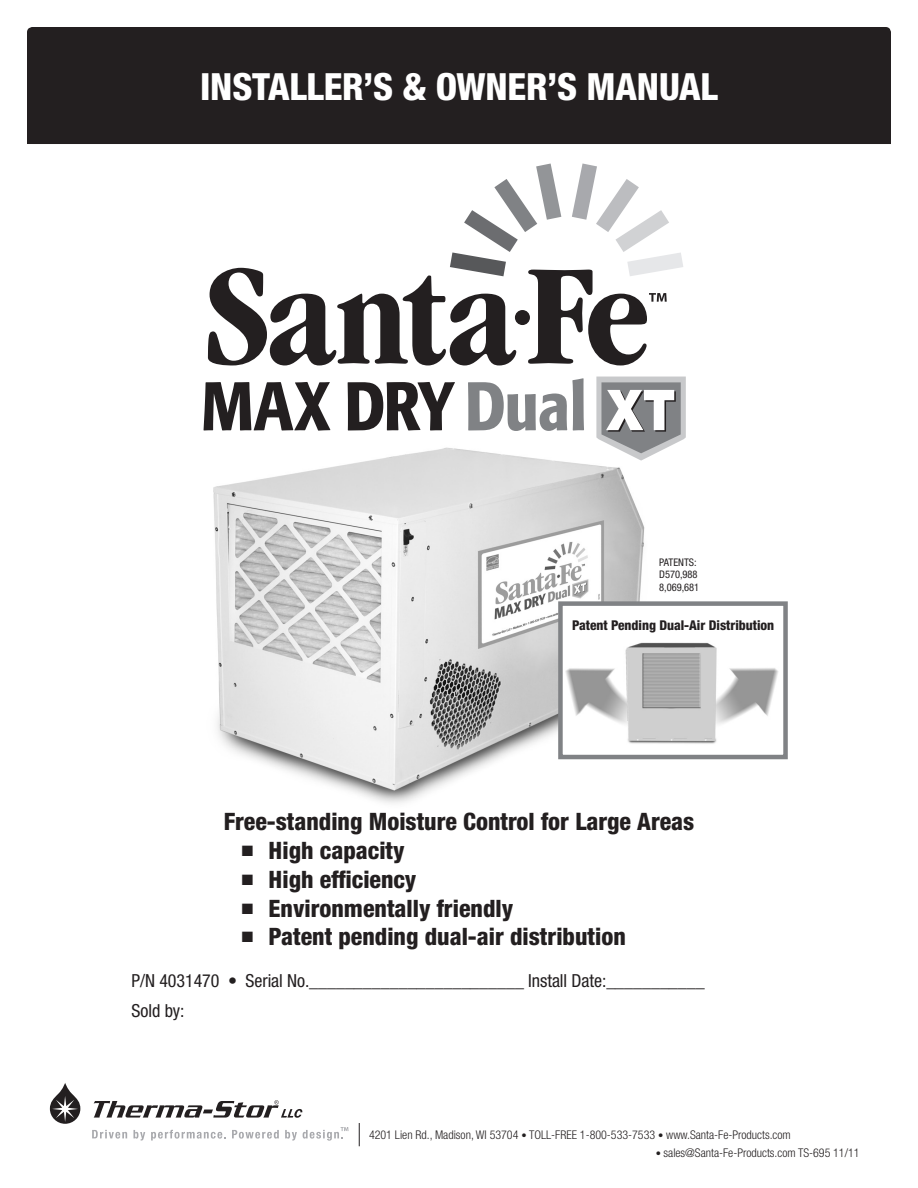
<style>
.page{position:relative;width:918px;height:1188px;background:#fff}
.page>*{position:absolute;margin:0;border:0;box-sizing:border-box;transform-origin:0 0}
.t1{font:800 condensed 37.5px "Helvetica Neue";letter-spacing:-.005em;color:#fff}
.t2{font:800 condensed 24px "Helvetica Neue";color:#231f20}
.subheads{font:condensed 18px "Helvetica Neue";letter-spacing:-.005em;color:#231f20}
.body{font:800 condensed 13.5px "Helvetica Neue";letter-spacing:-.005em;color:#231f20}
.body-2{font:300 condensed 12px "Helvetica Neue";color:#231f20}
.body-3{font:condensed 10.5px/12.6px "Helvetica Neue";letter-spacing:-.005em;color:#231f20}
.s1{font-size:10.5px}
</style>
<div class="page">
<svg style="left:94px;top:1100px;width:208px;height:18px"></svg>
<svg style="left:92px;top:1130px;width:35px;height:9px"></svg>
<svg style="left:133px;top:1130px;width:12px;height:11px"></svg>
<svg style="left:151px;top:1130px;width:75px;height:11px"></svg>
<svg style="left:232px;top:1130px;width:47px;height:9px"></svg>
<svg style="left:285px;top:1130px;width:12px;height:11px"></svg>
<svg style="left:303px;top:1127px;width:45px;height:14px"></svg>
<svg style="left:50px;top:1083px;width:30px;height:41px"></svg>
<svg style="left:359px;top:1123px;width:1px;height:23px"></svg>
<div style="left:27px;top:27px;width:864px;height:117px;background:#231f20"></div>
<img style="left:213px;top:447px;width:479px;height:356px">
<svg style="left:204px;top:382px;width:126px;height:49px"></svg>
<svg style="left:348px;top:382px;width:107px;height:48px"></svg>
<svg style="left:468px;top:378px;width:116px;height:53px"></svg>
<svg style="left:596px;top:377px;width:90px;height:84px"></svg>
<svg style="left:208px;top:164px;width:475px;height:201px"></svg>
<div style="left:560px;top:604px;width:226px;height:153px;background:#fff"></div>
<img style="left:565px;top:642px;width:213px;height:102px">
<div style="left:558px;top:601px;width:230px;height:158px;border:4px solid #808285"></div>
<p class="t1" style="left:200px;top:64px;width:519px">INSTALLER’S &amp; OWNER’S MANUAL</p>
<p class="body-3" style="left:659px;top:555px;width:42px">PATENTS:<br>D570,988<br>8,069,681</p>
<p class="body" style="left:572px;top:617px;width:203px">Patent Pending Dual-Air Distribution</p>
<p class="t2" style="left:224px;top:807px;width:472px">Free-standing Moisture Control for Large Areas</p>
<p class="t2" style="left:242px;top:836px;width:165px">■ High capacity</p>
<p class="t2" style="left:242px;top:864px;width:176px">■ High efficiency</p>
<p class="t2" style="left:242px;top:893px;width:273px">■ Environmentally friendly</p>
<p class="t2" style="left:242px;top:922px;width:386px">■ Patent pending dual-air distribution</p>
<p class="subheads" style="left:132px;top:970px;width:575px">P/N 4031470 • Serial No.________________________ Install Date:___________</p>
<p class="subheads" style="left:132px;top:1000px;width:54px">Sold by:</p>
<p class="body-2" style="left:369px;top:1127px;width:423px">4201 Lien Rd., Madison, WI 53704 <span class="s1">•</span> TOLL-FREE 1-800-533-7533 <span class="s1">•</span> www.Santa-Fe-Products.com</p>
<p class="body-2" style="left:656px;top:1146px;width:205px"><span class="s1">•</span> sales@Santa-Fe-Products.com TS-695 11/11</p>
</div>
